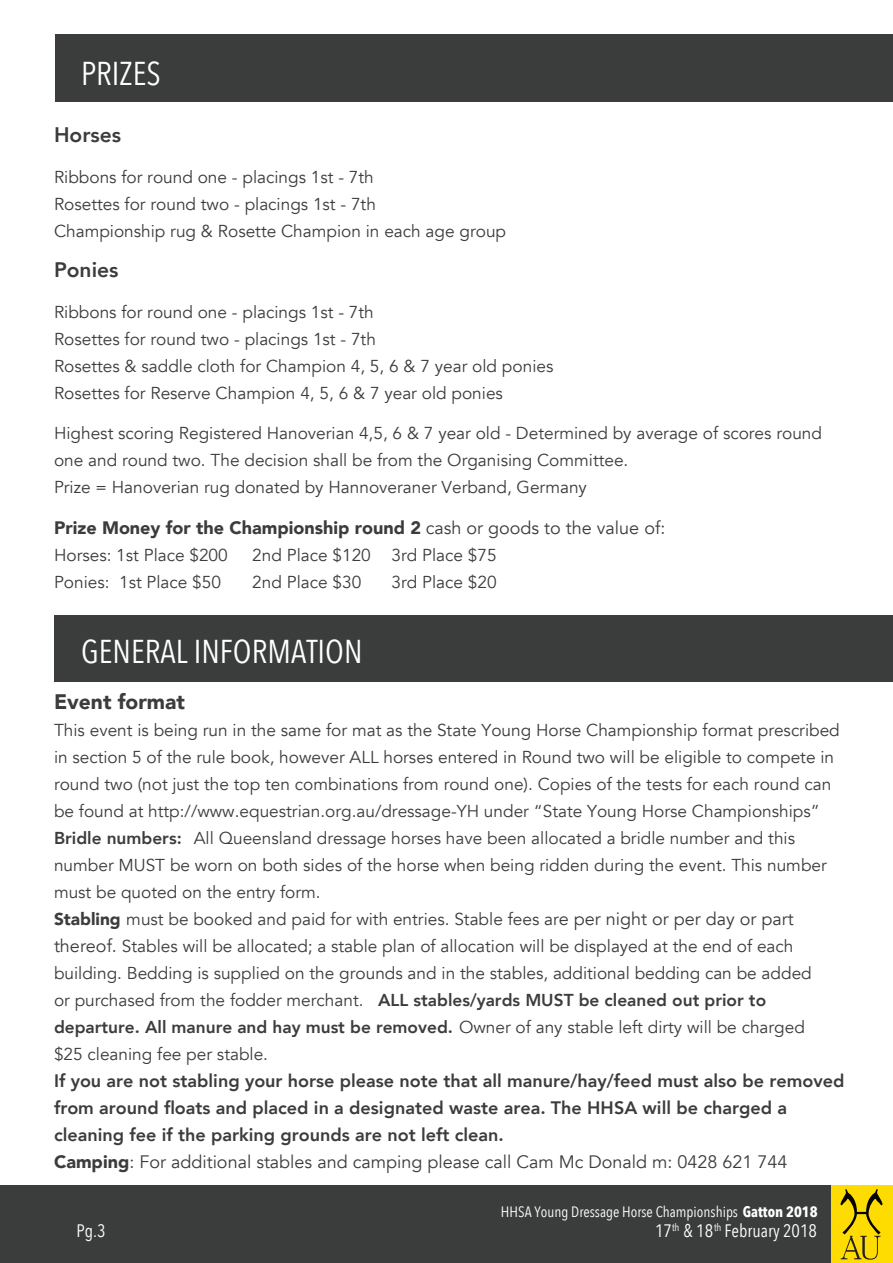
<style>
.page{position:relative;width:893px;height:1263px;background:#fff}
.page>*{position:absolute;margin:0;border:0;box-sizing:border-box;transform-origin:0 0}
.t1{font:33px "Avenir Next Condensed";color:#fff}
.t2{font:800 21px "Avenir";color:#3b3c3c}
.t3{font:900 21px "Avenir";color:#3b3c3c}
.t4{font:800 18px/27px "Avenir";color:#3b3c3c}
.t5{font:900 18px "Avenir";color:#3b3c3c}
.t6{font:18px "Avenir Next Condensed";color:#fff}
.t7{font:17.25px/27px "Avenir";color:#3b3c3c}
.t8{font:15px "Avenir Next Condensed";color:#fff}
.t9{font:700 15px "Avenir Next Condensed";color:#fff}
.s1{font-weight:400}
.s2{font-weight:800}
.s3{font-weight:900}
.s4{font-size:18px}
.s5{font-weight:700}
</style>
<div class="page">
<div style="left:56px;top:34px;width:837px;height:68px;background:#3b3c3c"></div>
<div style="left:0;top:1185px;width:893px;height:78px;background:#3b3c3c"></div>
<div style="left:55px;top:615px;width:838px;height:66px;background:#3b3c3c"></div>
<div style="left:831px;top:1185px;width:62px;height:78px;background:#ffdc01"></div>
<svg style="left:840px;top:1189px;width:43px;height:71px"></svg>
<h1 class="t1" style="left:81px;top:46px;width:81px">PRIZES</h1>
<p class="t2" style="left:54px;top:119px;width:69px">Horses</p>
<p class="t7" style="left:54px;top:164px;width:321px">Ribbons for round one - placings 1st - 7th</p>
<p class="t7" style="left:54px;top:191px;width:323px">Rosettes for round two - placings 1st - 7th</p>
<p class="t7" style="left:54px;top:218px;width:454px">Championship rug &amp; Rosette Champion in each age group</p>
<p class="t2" style="left:54px;top:254px;width:66px">Ponies</p>
<p class="t7" style="left:54px;top:299px;width:321px">Ribbons for round one - placings 1st - 7th</p>
<p class="t7" style="left:54px;top:326px;width:501px">Rosettes for round two - placings 1st - 7th<br>Rosettes &amp; saddle cloth for Champion 4, 5, 6 &amp; 7 year old ponies<br>Rosettes for Reserve Champion 4, 5, 6 &amp; 7 year old ponies</p>
<p class="t7" style="left:54px;top:420px;width:769px">Highest scoring Registered Hanoverian 4,5, 6 &amp; 7 year old - Determined by average of scores round</p>
<p class="t7" style="left:54px;top:447px;width:576px">one and round two. The decision shall be from the Organising Committee.<br>Prize = Hanoverian rug donated by Hannoveraner Verband, Germany</p>
<p class="t5" style="left:54px;top:512px;width:613px">Prize Money for the Championship round 2 <span class="s1">cash or goods to the value of:</span></p>
<p class="t7" style="left:54px;top:542px;width:175px">Horses: 1st Place $200</p>
<p class="t7" style="left:391px;top:542px;width:107px">3rd Place $75</p>
<p class="t7" style="left:54px;top:569px;width:57px">Ponies:</p>
<p class="t7" style="left:391px;top:569px;width:107px">3rd Place $20</p>
<p class="t7" style="left:252px;top:542px;width:120px">2nd Place $120</p>
<p class="t7" style="left:119px;top:569px;width:103px">1st Place $50</p>
<p class="t7" style="left:252px;top:569px;width:110px">2nd Place $30</p>
<h1 class="t1" style="left:81px;top:623px;width:283px">GENERAL INFORMATION</h1>
<p class="t3" style="left:54px;top:684px;width:132px">Event format</p>
<p class="t7" style="left:54px;top:717px;width:787px">This event is being run in the same for mat as the State Young Horse Championship format prescribed in section 5 of the rule book, however ALL horses entered in Round two will be eligible to compete in round two (not just the top ten combinations from round one). Copies of the tests for each round can be found at http://www.equestrian.org.au/dressage-YH under “State Young Horse Championships” <span class="s2">Bridle numbers:</span> All Queensland dressage horses have been allocated a bridle number and this number MUST be worn on both sides of the horse when being ridden during the event. This number must be quoted on the entry form.<br><span class="s3">Stabling</span> must be booked and paid for with entries. Stable fees ar<span class="s4">e per night or per day or part thereof.</span> Stables will be allocated; a stable plan of allocation will be displayed at the end of each building. Bedding is supplied on the grounds and in the stables, additional bedding can be added<br>or purchased from the fodder merchant. <span class="s2">ALL stables/yards MUST be cleaned out prior to departure. All manure and hay must be removed.</span> Owner of any stable left dirty will be charged<br>$25 cleaning fee per stable.</p>
<p class="t4" style="left:54px;top:1068px;width:792px">If you are not stabling your horse please note that all manure/hay/feed must also be removed from around floats and placed in a designated waste area. The HHSA will be charged a cleaning fee if the parking grounds are not left clean.<br><span class="s3">Camping</span><span class="s1">: For additional stables and camping please call Cam Mc Donald m: 0428 621 744</span></p>
<p class="t6" style="left:77px;top:1215px;width:31px">Pg.3</p>
<p class="t8" style="left:501px;top:1199px;width:318px">HHSA Young Dressage Horse Championships <span class="s5">Gatton 2018</span></p>
<p class="t8" style="left:507px;top:1199px;width:89px">HHSA Young Dre</p>
<p class="t9" style="left:809px;top:1202px;width:9px">6</p>
<p class="t6" style="left:655px;top:1215px;width:163px">17<sup>th</sup> &amp; 18<sup>th</sup> February 2018</p>
</div>
